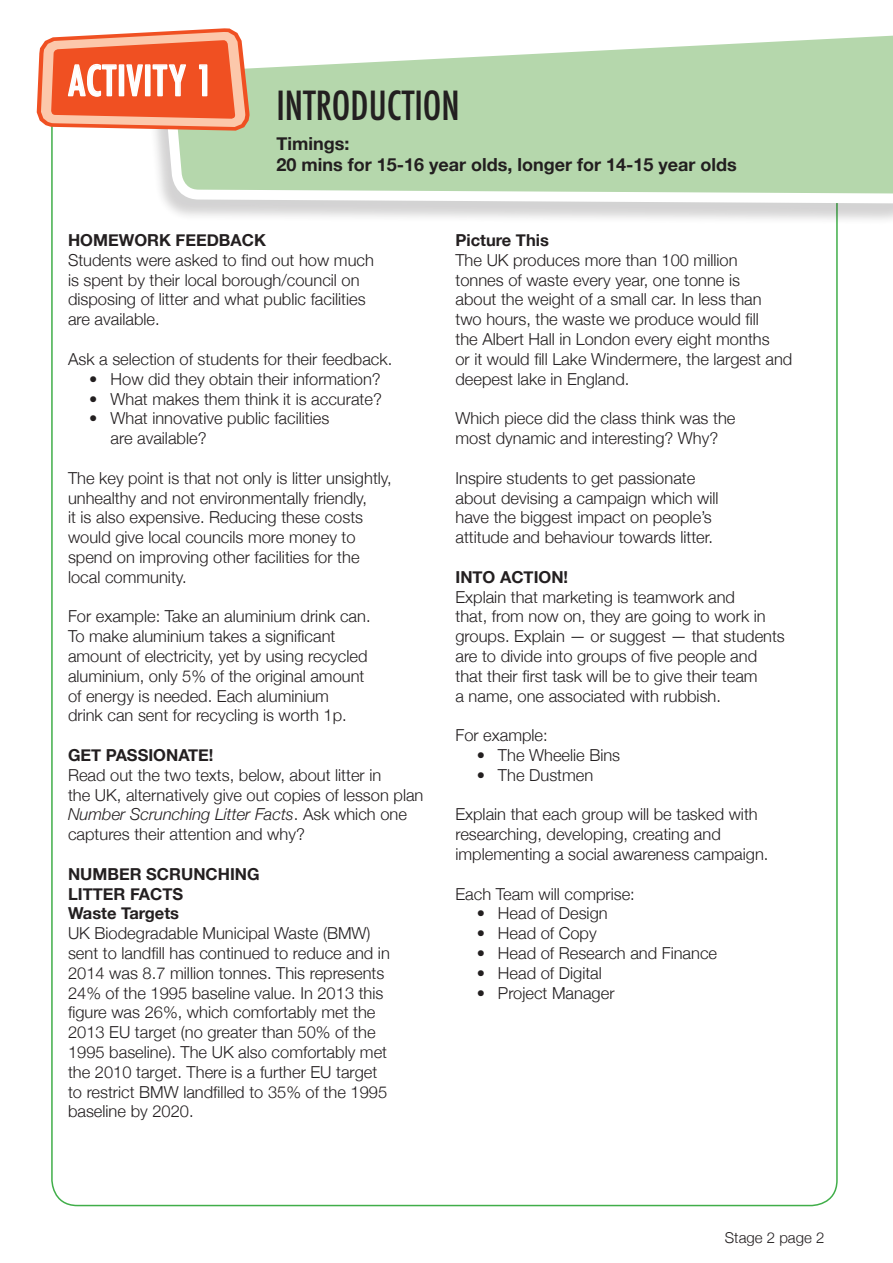
<style>
.page{position:relative;width:893px;height:1263px;background:#fff}
.page>*{position:absolute;margin:0;border:0;box-sizing:border-box;transform-origin:0 0}
.t1{font:500 condensed 40.5px "Futura";letter-spacing:.03em;color:#fff}
.t2{font:500 condensed 39px "Futura";color:#231f20}
.t3{font:700 18px/21.6px "Helvetica Neue";color:#231f20}
.t4{font:300 16.5px/19.8px "Helvetica Neue";color:#231f20}
.t5{font:700 16.5px/19.8px "Helvetica Neue";color:#231f20}
.t6{font:300 15px "Helvetica Neue";color:#231f20}
.s1{font-style:italic}
</style>
<div class="page">
<div style="left:147px;top:29px;width:746px;height:196px;background:#231f20;opacity:.2"></div>
<svg style="left:251px;top:30px;width:642px;height:178px"></svg>
<svg style="left:51px;top:144px;width:200px;height:789px"></svg>
<svg style="left:36px;top:28px;width:223px;height:116px"></svg>
<h1 class="t1" style="left:69px;top:55px;width:146px">ACTIVITY 1</h1>
<h2 class="t2" style="left:276px;top:80px;width:185px">INTRODUCTION</h2>
<p class="t3" style="left:276px;top:133px;width:462px">Timings:<br>20 mins for 15-16 year olds, longer for 14-15 year olds</p>
<p class="t5" style="left:68px;top:231px;width:199px">HOMEWORK FEEDBACK</p>
<p class="t4" style="left:68px;top:249px;width:307px">Students were asked to find out how much is spent by their local borough/council on disposing of litter and what public facilities are available.</p>
<p class="t4" style="left:68px;top:348px;width:326px">Ask a selection of students for their feedback.</p>
<p class="t4" style="left:89px;top:368px;width:293px">• How did they obtain their information?</p>
<p class="t4" style="left:89px;top:387px;width:294px">• What makes them think it is accurate?</p>
<p class="t4" style="left:111px;top:407px;width:220px;text-indent:-21px">• What innovative public facilities are available?</p>
<p class="t4" style="left:68px;top:467px;width:325px">The key point is that not only is litter unsightly, unhealthy and not environmentally friendly,<br>it is also expensive. Reducing these costs would give local councils more money to spend on improving other facilities for the local community.</p>
<p class="t4" style="left:68px;top:605px;width:304px">For example: Take an aluminium drink can.<br>To make aluminium takes a significant amount of electricity, yet by using recycled aluminium, only 5% of the original amount of energy is needed. Each aluminium<br>drink can sent for recycling is worth 1p.</p>
<p class="t5" style="left:68px;top:746px;width:147px">GET PASSIONATE!</p>
<p class="t4" style="left:68px;top:764px;width:357px">Read out the two texts, below, about litter in<br>the UK, alternatively give out copies of lesson plan <span class="s1">Number Scrunching Litter Facts</span>. Ask which one captures their attention and why?</p>
<p class="t5" style="left:68px;top:864px;width:193px">NUMBER SCRUNCHING<br>LITTER FACTS<br>Waste Targets</p>
<p class="t4" style="left:68px;top:922px;width:323px">UK Biodegradable Municipal Waste (BMW) sent to landfill has continued to reduce and in 2014 was 8.7 million tonnes. This represents 24% of the 1995 baseline value. In 2013 this figure was 26%, which comfortably met the 2013 EU target (no greater than 50% of the 1995 baseline). The UK also comfortably met the 2010 target. There is a further EU target to restrict BMW landfilled to 35% of the 1995 baseline by 2020.</p>
<p class="t5" style="left:455px;top:231px;width:95px">Picture This</p>
<p class="t4" style="left:455px;top:249px;width:338px">The UK produces more than 100 million<br>tonnes of waste every year, one tonne is<br>about the weight of a small car. In less than<br>two hours, the waste we produce would fill<br>the Albert Hall in London every eight months<br>or it would fill Lake Windermere, the largest and deepest lake in England.</p>
<p class="t4" style="left:455px;top:407px;width:281px">Which piece did the class think was the most dynamic and interesting? Why?</p>
<p class="t4" style="left:455px;top:467px;width:265px">Inspire students to get passionate about devising a campaign which will have the biggest impact on people’s attitude and behaviour towards litter.</p>
<p class="t5" style="left:455px;top:567px;width:114px">INTO ACTION!</p>
<p class="t4" style="left:455px;top:585px;width:331px">Explain that marketing is teamwork and<br>that, from now on, they are going to work in groups. Explain — or suggest — that students are to divide into groups of five people and that their first task will be to give their team<br>a name, one associated with rubbish.</p>
<p class="t4" style="left:455px;top:724px;width:94px">For example:</p>
<p class="t4" style="left:477px;top:744px;width:145px">• The Wheelie Bins</p>
<p class="t4" style="left:477px;top:764px;width:118px">• The Dustmen</p>
<p class="t4" style="left:455px;top:803px;width:314px">Explain that each group will be tasked with researching, developing, creating and implementing a social awareness campaign.</p>
<p class="t4" style="left:455px;top:882px;width:181px">Each Team will comprise:</p>
<p class="t4" style="left:477px;top:902px;width:132px">• Head of Design</p>
<p class="t4" style="left:477px;top:922px;width:121px">• Head of Copy</p>
<p class="t4" style="left:477px;top:942px;width:242px">• Head of Research and Finance</p>
<p class="t4" style="left:477px;top:962px;width:127px">• Head of Digital</p>
<p class="t4" style="left:477px;top:981px;width:139px">• Project Manager</p>
<p class="t6" style="left:725px;top:1226px;width:101px">Stage 2 page 2</p>
</div>
